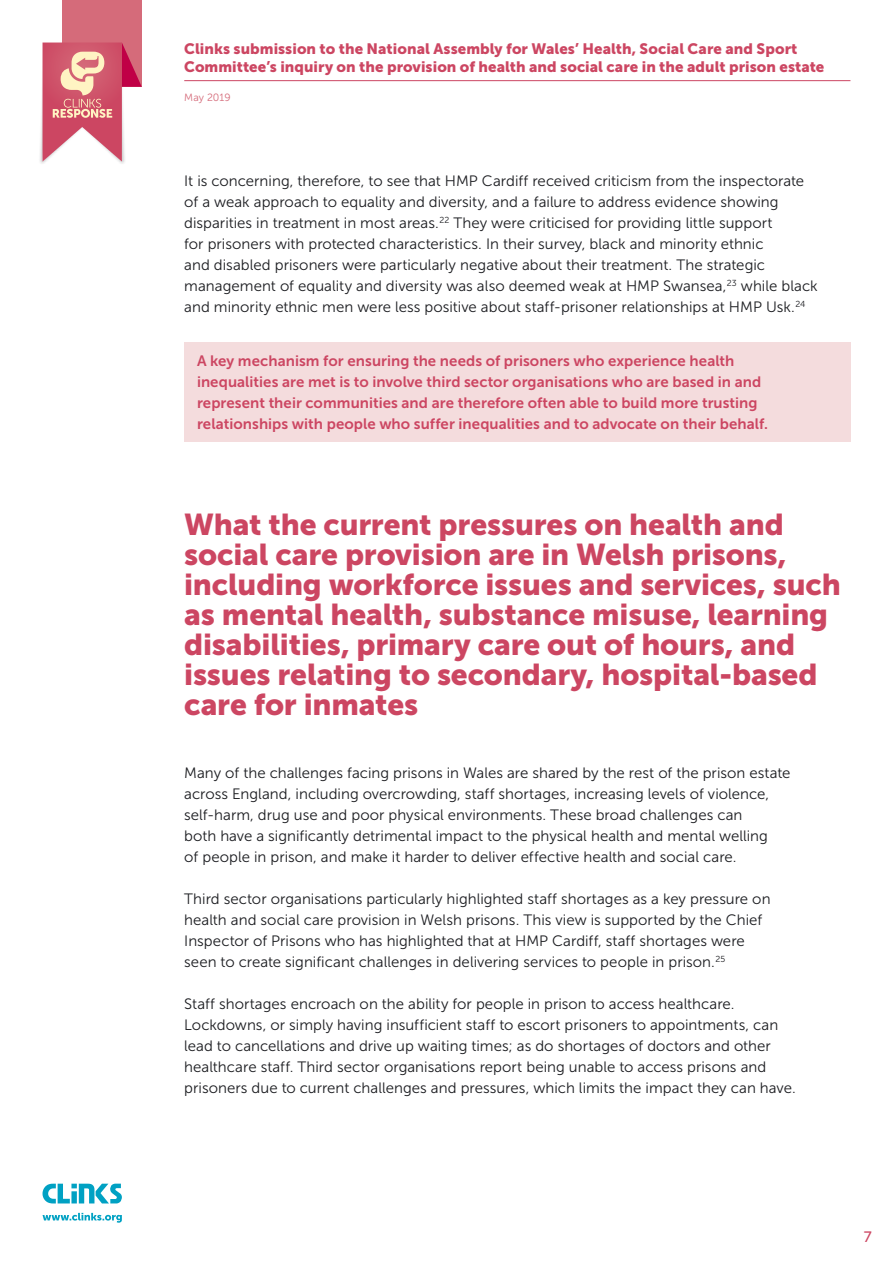
<style>
.page{position:relative;width:893px;height:1263px;background:#fff}
.page>*{position:absolute;margin:0;border:0;box-sizing:border-box;transform-origin:0 0}
.t1{font:30px/30px "Museo Sans 900";letter-spacing:-.005em;color:#cc4662}
.t2{font:15px/21px "Museo Sans 300";letter-spacing:.005em;color:#1b1c20}
.t3{font:15px/21px "Museo Sans 700";letter-spacing:.005em;color:#cc4662}
.t4{font:15px/18px "Museo Sans 900";letter-spacing:.005em;color:#cc4662}
.t5{font:15px "Museo Sans 500";color:#cc4662}
.t6{font:10.5px "Museo Sans 300";letter-spacing:.005em;color:#d56b7a}
</style>
<div class="page">
<div style="left:62px;top:0;width:80px;height:87px;background:#d56b7a"></div>
<div style="left:38px;top:48px;width:88px;height:117px;background:#1b1c20;opacity:.25"></div>
<svg style="left:43px;top:43px;width:99px;height:119px"></svg>
<hr style="left:184px;top:80px;width:666px;height:1px;background:#cc4662">
<svg style="left:43px;top:1213px;width:79px;height:10px"></svg>
<svg style="left:43px;top:1183px;width:79px;height:20px"></svg>
<div style="left:184px;top:342px;width:666px;height:100px;background:#f4dcdd"></div>
<p class="t4" style="left:184px;top:39px;width:642px">Clinks submission to the National Assembly for Wales’ Health, Social Care and Sport<br>Committee’s inquiry on the provision of health and social care in the adult prison estate</p>
<p class="t6" style="left:184px;top:92px;width:48px">May 2019</p>
<p class="t2" style="left:184px;top:170px;width:635px">It is concerning, therefore, to see that HMP Cardiff received criticism from the inspectorate of a weak approach to equality and diversity, and a failure to address evidence showing disparities in treatment in most areas.<sup>22</sup> They were criticised for providing little support<br>for prisoners with protected characteristics. In their survey, black and minority ethnic<br>and disabled prisoners were particularly negative about their treatment. The strategic management of equality and diversity was also deemed weak at HMP Swansea,<sup>23</sup> while black and minority ethnic men were less positive about staff-prisoner relationships at HMP Usk.<sup>24</sup></p>
<p class="t3" style="left:197px;top:351px;width:572px">A key mechanism for ensuring the needs of prisoners who experience health inequalities are met is to involve third sector organisations who are based in and represent their communities and are therefore often able to build more trusting relationships with people who suffer inequalities and to advocate on their behalf.</p>
<p class="t1" style="left:184px;top:509px;width:658px">What the current pressures on health and social care provision are in Welsh prisons, including workforce issues and services, such as mental health, substance misuse, learning disabilities, primary care out of hours, and issues relating to secondary, hospital-based care for inmates</p>
<p class="t2" style="left:184px;top:763px;width:608px">Many of the challenges facing prisons in Wales are shared by the rest of the prison estate across England, including overcrowding, staff shortages, increasing levels of violence, self-harm, drug use and poor physical environments. These broad challenges can<br>both have a significantly detrimental impact to the physical health and mental welling<br>of people in prison, and make it harder to deliver effective health and social care.</p>
<p class="t2" style="left:184px;top:889px;width:588px">Third sector organisations particularly highlighted staff shortages as a key pressure on health and social care provision in Welsh prisons. This view is supported by the Chief Inspector of Prisons who has highlighted that at HMP Cardiff, staff shortages were seen to create significant challenges in delivering services to people in prison.<sup>25</sup></p>
<p class="t2" style="left:184px;top:994px;width:613px">Staff shortages encroach on the ability for people in prison to access healthcare.<br>Lockdowns, or simply having insufficient staff to escort prisoners to appointments, can lead to cancellations and drive up waiting times; as do shortages of doctors and other healthcare staff. Third sector organisations report being unable to access prisons and prisoners due to current challenges and pressures, which limits the impact they can have.</p>
<p class="t5" style="left:864px;top:1228px;width:9px">7</p>
</div>
